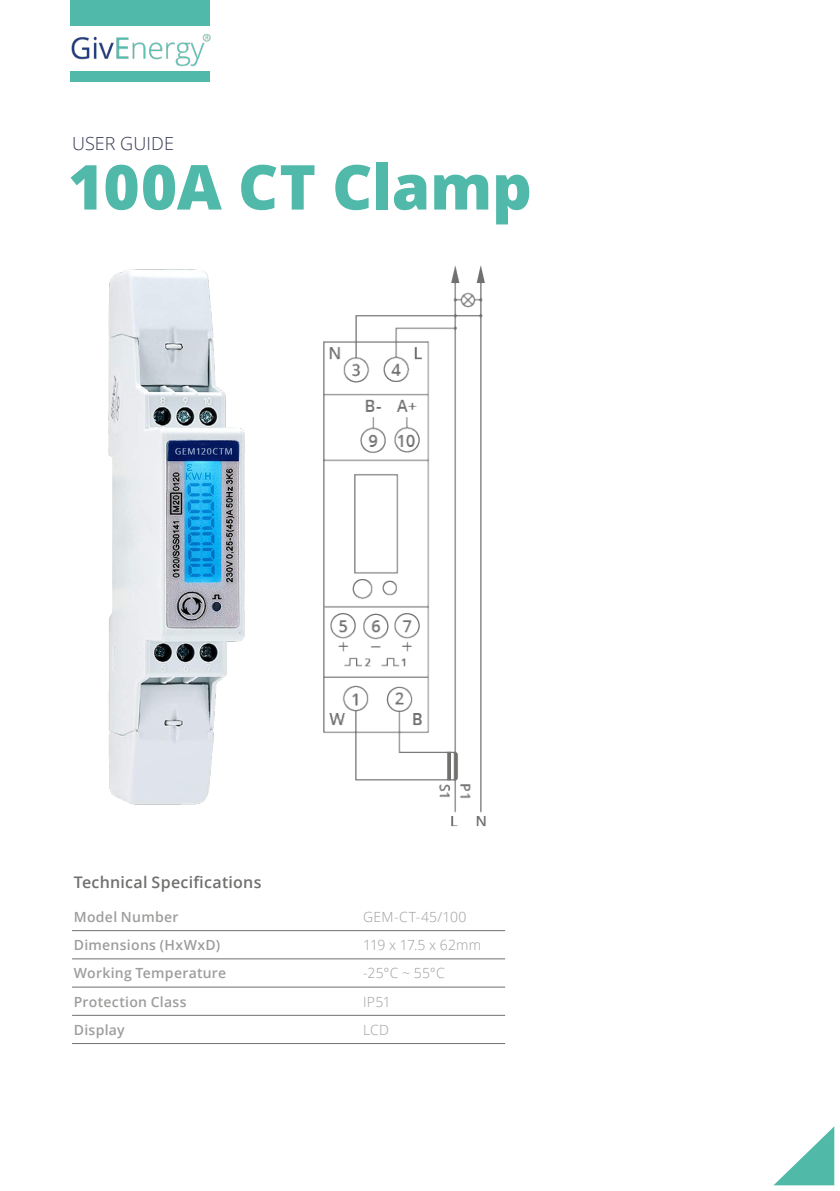
<style>
.page{position:relative;width:840px;height:1191px;background:#fff}
.page>*{position:absolute;margin:0;border:0;box-sizing:border-box;transform-origin:0 0}
.t1{font:800 62px "Open Sans";letter-spacing:-.005em;color:#50b9aa}
.t2{font:300 18px "Open Sans";letter-spacing:.005em;color:#35364f}
.t3{font:600 16px "Open Sans";letter-spacing:.015em;color:#71706f}
.t4{font:600 14px "Open Sans";letter-spacing:.02em;color:#9d9d9c}
.t5{font:300 14px "Open Sans";letter-spacing:.01em;color:#9d9d9c}
.t6{font:300 14px "Open Sans";letter-spacing:-.02em;color:#9d9d9c}
</style>
<div class="page">
<img style="left:71px;top:33px;width:140px;height:34px">
<div style="left:70px;top:0;width:140px;height:26px;background:#50b9aa"></div>
<div style="left:70px;top:71px;width:140px;height:11px;background:#50b9aa"></div>
<svg style="left:774px;top:1127px;width:59px;height:58px"></svg>
<hr style="left:72px;top:930px;width:433px;height:1px;background:#71706f">
<hr style="left:72px;top:958px;width:433px;height:1px;background:#71706f">
<hr style="left:72px;top:986px;width:433px;height:1px;background:#71706f">
<hr style="left:72px;top:1015px;width:433px;height:1px;background:#71706f">
<hr style="left:72px;top:1043px;width:433px;height:1px;background:#71706f">
<img style="left:108px;top:269px;width:137px;height:536px">
<img style="left:323px;top:265px;width:163px;height:562px">
<p class="t2" style="left:72px;top:131px;width:103px">USER GUIDE</p>
<h1 class="t1" style="left:68px;top:140px;width:465px">100A CT Clamp</h1>
<p class="t3" style="left:74px;top:871px;width:189px">Technical Specifications</p>
<p class="t4" style="left:74px;top:907px;width:106px">Model Number</p>
<p class="t5" style="left:363px;top:907px;width:105px">GEM-CT-45/100</p>
<p class="t4" style="left:74px;top:935px;width:148px">Dimensions (HxWxD)</p>
<p class="t6" style="left:363px;top:935px;width:119px">119 x 17.5 x 62mm</p>
<p class="t4" style="left:74px;top:963px;width:154px">Working Temperature</p>
<p class="t5" style="left:363px;top:963px;width:83px">-25°C ~ 55°C</p>
<p class="t4" style="left:74px;top:992px;width:114px">Protection Class</p>
<p class="t5" style="left:363px;top:992px;width:29px">IP51</p>
<p class="t4" style="left:74px;top:1020px;width:52px">Display</p>
<p class="t5" style="left:363px;top:1020px;width:27px">LCD</p>
</div>
